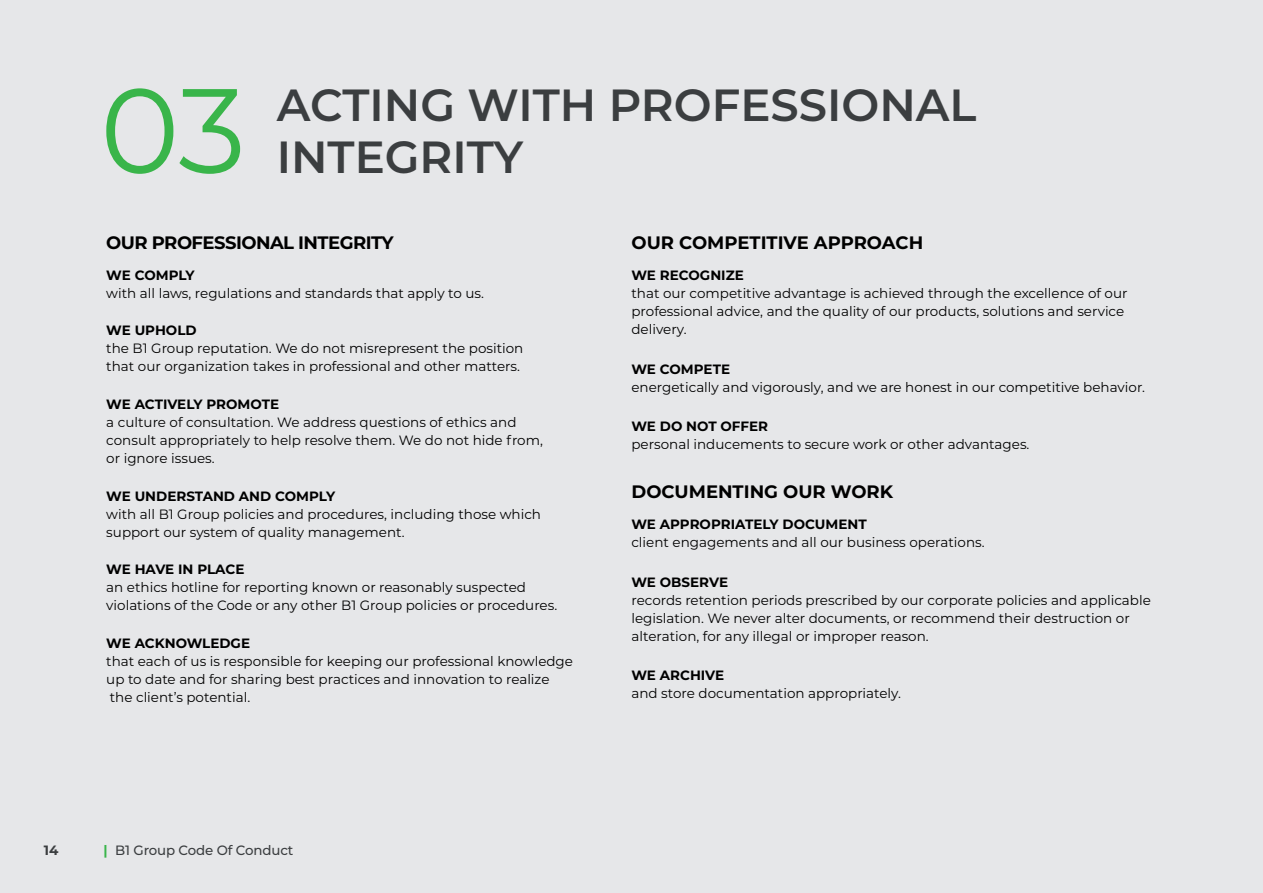
<style>
.page{position:relative;width:1263px;height:893px;background:#e6e7e9}
.page>*{position:absolute;margin:0;border:0;box-sizing:border-box;transform-origin:0 0}
.t1{font:120px "Montserrat";color:#39b54a}
.t2{font:600 45px/52.5px "Montserrat";color:#3b3e40}
.t3{font:700 18px "Montserrat";letter-spacing:-.01em;color:#000}
.t4{font:700 18px "Montserrat";letter-spacing:-.03em;color:#000}
.t5{font:13.5px/18px "Montserrat";color:#000}
.t6{font:700 13.5px "Montserrat";color:#000}
.t7{font:500 13.5px "Montserrat";letter-spacing:-.01em;color:#3b3e40}
.t8{font:700 13.5px "Montserrat";color:#3b3e40}
.s1{font-weight:700;color:#39b54a}
</style>
<div class="page">
<h1 class="t1" style="left:100px;top:48px;width:147px">03</h1>
<h2 class="t2" style="left:277px;top:76px;width:701px">ACTING WITH PROFESSIONAL<br>INTEGRITY</h2>
<h3 class="t4" style="left:106px;top:229px;width:289px">OUR PROFESSIONAL INTEGRITY</h3>
<p class="t6" style="left:106px;top:265px;width:90px">WE COMPLY</p>
<p class="t5" style="left:106px;top:284px;width:379px">with all laws, regulations and standards that apply to us.</p>
<p class="t6" style="left:106px;top:321px;width:92px">WE UPHOLD</p>
<p class="t5" style="left:106px;top:339px;width:419px">the B1 Group reputation. We do not misrepresent the position that our organization takes in professional and other matters.</p>
<p class="t6" style="left:106px;top:395px;width:174px">WE ACTIVELY PROMOTE</p>
<p class="t5" style="left:106px;top:413px;width:438px">a culture of consultation. We address questions of ethics and consult appropriately to help resolve them. We do not hide from, or ignore issues.</p>
<p class="t6" style="left:106px;top:486px;width:230px">WE UNDERSTAND AND COMPLY</p>
<p class="t5" style="left:106px;top:504px;width:436px">with all B1 Group policies and procedures, including those which support our system of quality management.</p>
<p class="t6" style="left:106px;top:560px;width:140px">WE HAVE IN PLACE</p>
<p class="t5" style="left:106px;top:578px;width:452px">an ethics hotline for reporting known or reasonably suspected violations of the Code or any other B1 Group policies or procedures.</p>
<p class="t6" style="left:106px;top:633px;width:145px">WE ACKNOWLEDGE</p>
<p class="t5" style="left:106px;top:652px;width:468px">that each of us is responsible for keeping our professional knowledge up to date and for sharing best practices and innovation to realize the client’s potential.</p>
<p class="t8" style="left:44px;top:840px;width:16px">14</p>
<p class="t7" style="left:103px;top:841px;width:191px"><span class="s1">|</span> B1 Group Code Of Conduct</p>
<h3 class="t3" style="left:631px;top:229px;width:293px">OUR COMPETITIVE APPROACH</h3>
<p class="t6" style="left:631px;top:265px;width:114px">WE RECOGNIZE</p>
<p class="t5" style="left:631px;top:284px;width:497px">that our competitive advantage is achieved through the excellence of our professional advice, and the quality of our products, solutions and service delivery.</p>
<p class="t6" style="left:631px;top:359px;width:100px">WE COMPETE</p>
<p class="t5" style="left:631px;top:377px;width:515px">energetically and vigorously, and we are honest in our competitive behavior.</p>
<p class="t6" style="left:631px;top:417px;width:138px">WE DO NOT OFFER</p>
<p class="t5" style="left:631px;top:435px;width:399px">personal inducements to secure work or other advantages.</p>
<h3 class="t3" style="left:631px;top:478px;width:263px">DOCUMENTING OUR WORK</h3>
<p class="t6" style="left:631px;top:514px;width:237px">WE APPROPRIATELY DOCUMENT</p>
<p class="t5" style="left:631px;top:533px;width:355px">client engagements and all our business operations.</p>
<p class="t6" style="left:631px;top:572px;width:98px">WE OBSERVE</p>
<p class="t5" style="left:631px;top:590px;width:521px">records retention periods prescribed by our corporate policies and applicable legislation. We never alter documents, or recommend their destruction or alteration, for any illegal or improper reason.</p>
<p class="t6" style="left:631px;top:666px;width:94px">WE ARCHIVE</p>
<p class="t5" style="left:631px;top:684px;width:271px">and store documentation appropriately.</p>
</div>
